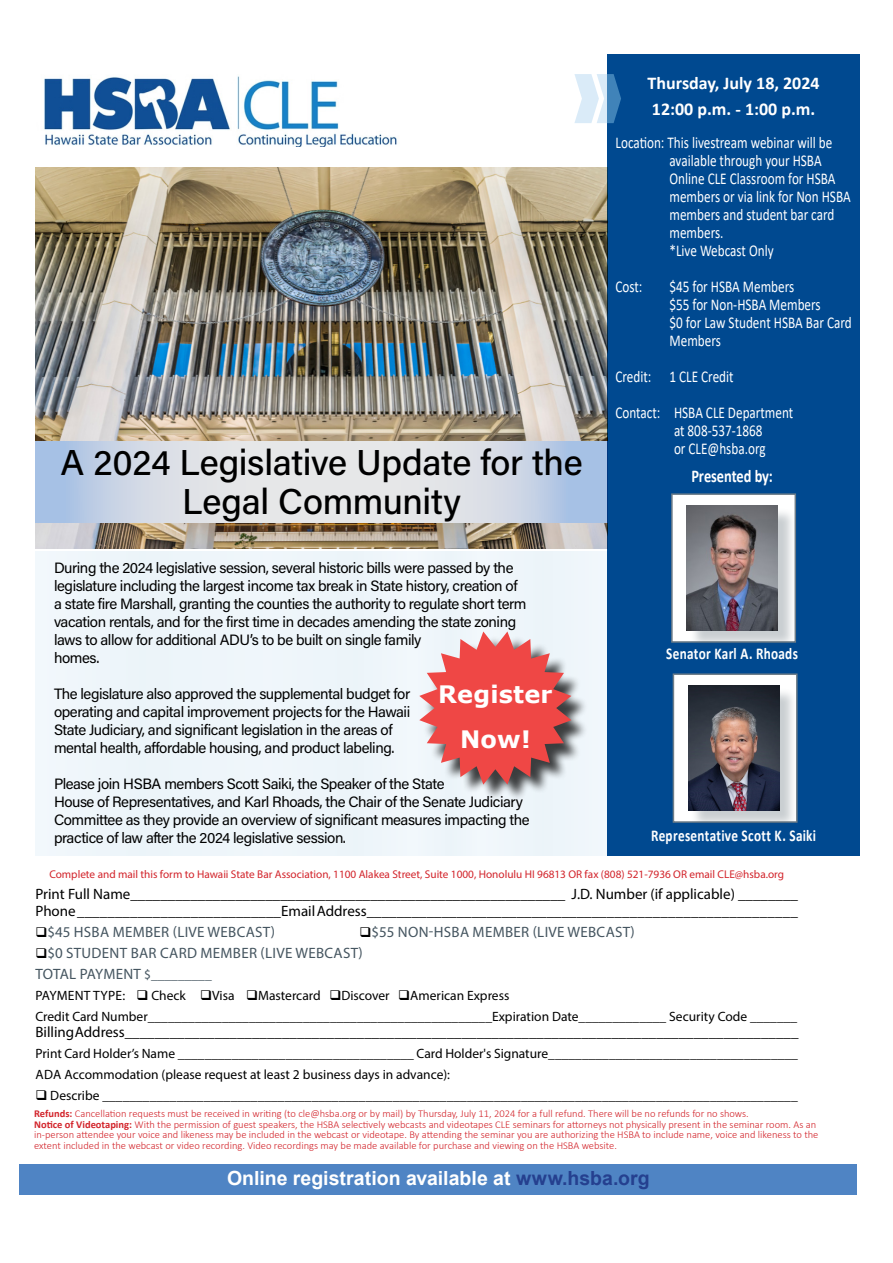
<style>
.page{position:relative;width:893px;height:1263px;background:#fff}
.page>*{position:absolute;margin:0;border:0;box-sizing:border-box;transform-origin:0 0}
.t1{font:36px/39px "Acumin Variable Concept";letter-spacing:-.01em;color:#000;text-align:center}
.t2{font:700 24px/45.5px "Verdana";letter-spacing:.01em;color:#fff;text-align:center}
.t3{font:700 19.5px "Arial";color:#fff}
.t4{font:700 18px/26.2px "Calibri";color:#fff}
.t5{font:700 18px "Calibri";color:#fff;scale:.8 1}
.t6{font:16.5px/18px "Calibri";color:#fff;scale:.8 1}
.t7{font:700 16.5px "Calibri";letter-spacing:.02em;color:#fff;scale:.8 1}
.t8{font:15px/18px "Acumin Variable Concept";letter-spacing:-.03em;color:#000}
.t9{font:15px/16.5px "Myriad Pro";color:#000}
.t10{font:15px/21px "Myriad Pro";letter-spacing:.02em;color:#455560}
.t11{font:13.5px/21px "Myriad Pro";color:#000}
.t12{font:11.25px "Myriad Pro";color:#d2232a}
.t13{font:300 10.5px/10.5px "Calibri";color:#d2232a}
.s1{color:#000}
.s2{font-size:13.5px}
.s3{font-weight:700}
.s4{color:#25408f}
</style>
<div class="page">
<img style="left:35px;top:167px;width:572px;height:382px">
<img style="left:44px;top:76px;width:353px;height:71px">
<svg style="left:35px;top:441px;width:572px;height:82px;background:#d2dae6"></svg>
<div style="left:35px;top:551px;width:574px;height:305px;background:#eef5fa"></div>
<div style="left:607px;top:54px;width:253px;height:802px;background:#004990"></div>
<svg style="left:574px;top:74px;width:47px;height:49px"></svg>
<div style="left:20px;top:1165px;width:837px;height:30px;background:#4f84c4"></div>
<div style="left:671px;top:493px;width:125px;height:150px;background:#fff;border:2px solid #6f7e89"></div>
<div style="left:689px;top:507px;width:108px;height:142px;background:#455560;opacity:.29"></div>
<img style="left:686px;top:505px;width:92px;height:126px">
<div style="left:423px;top:635px;width:166px;height:167px;background:#000;opacity:.75"></div>
<svg style="left:419px;top:631px;width:152px;height:153px"></svg>
<div style="left:673px;top:673px;width:124px;height:150px;background:#fff;border:2px solid #6f7e89"></div>
<div style="left:690px;top:687px;width:108px;height:143px;background:#455560;opacity:.29"></div>
<img style="left:688px;top:685px;width:91px;height:126px">
<h1 class="t1" style="left:61px;top:442px;width:524px">A 2024 Legislative Update for the<br>Legal Community</h1>
<p class="t8" style="left:54px;top:559px;width:474px">During the 2024 legislative session, several historic bills were passed by the legislature including the largest income tax break in State history, creation of a state fire Marshall, granting the counties the authority to regulate short term vacation rentals, and for the first time in decades amending the state zoning laws to allow for additional ADU’s to be built on single family<br>homes.</p>
<p class="t8" style="left:54px;top:685px;width:358px">The legislature also approved the supplemental budget for operating and capital improvement projects for the Hawaii State Judiciary, and significant legislation in the areas of mental health, affordable housing, and product labeling.</p>
<p class="t8" style="left:54px;top:775px;width:477px">Please join HSBA members Scott Saiki, the Speaker of the State<br>House of Representatives, and Karl Rhoads, the Chair of the Senate Judiciary Committee as they provide an overview of significant measures impacting the practice of law after the 2024 legislative session.</p>
<h2 class="t2" style="left:438px;top:671px;width:116px">Register<br>Now!</h2>
<p class="t4" style="left:648px;top:70px;width:174px">Thursday, July 18, 2024<br>12:00 p.m. - 1:00 p.m.</p>
<p class="t6" style="left:669px;top:133px;width:228px;text-indent:-54px">Location: This livestream webinar will be available through your HSBA<br>Online CLE Classroom for HSBA members or via link for Non HSBA members and student bar card members.<br>*Live Webcast Only</p>
<p class="t6" style="left:615px;top:277px;width:35px">Cost:</p>
<p class="t6" style="left:669px;top:277px;width:229px">$45 for HSBA Members<br>$55 for Non-HSBA Members<br>$0 for Law Student HSBA Bar Card<br>Members</p>
<p class="t6" style="left:615px;top:358px;width:224px;line-height:36px">Credit: 1 CLE Credit<br>Contact: HSBA CLE Department</p>
<p class="t6" style="left:674px;top:421px;width:116px">at 808-537-1868 or CLE@hsba.org</p>
<p class="t5" style="left:691px;top:463px;width:103px">Presented by:</p>
<p class="t7" style="left:666px;top:642px;width:166px">Senator Karl A. Rhoads</p>
<p class="t7" style="left:651px;top:823px;width:208px">Representative Scott K. Saiki</p>
<p class="t12" style="left:49px;top:867px;width:736px">Complete and mail this form to Hawaii State Bar Association, 1100 Alakea Street, Suite 1000, Honolulu HI 96813 OR fax (808) 521-7936 OR email CLE@hsba.org</p>
<p class="t9" style="left:35px;top:885px;width:764px">Print Full Name__________________________________________________________ J.D. Number (if applicable) ________<br>Phone ___________________________Email Address_________________________________________________________</p>
<p class="t10" style="left:35px;top:921px;width:241px"><span class="s1">❑</span>$45 HSBA MEMBER (LIVE WEBCAST)</p>
<p class="t10" style="left:359px;top:921px;width:277px"><span class="s1">❑</span>$55 NON-HSBA MEMBER (LIVE WEBCAST)</p>
<p class="t10" style="left:35px;top:942px;width:329px"><span class="s1">❑</span>$0 STUDENT BAR CARD MEMBER (LIVE WEBCAST)<br>TOTAL PAYMENT <span class="s2">$_________</span></p>
<p class="t11" style="left:35px;top:984px;width:763px">PAYMENT TYPE: ❑ Check ❑Visa ❑Mastercard ❑Discover ❑American Express<br>Credit Card Number___________________________________________________Expiration Date_____________ Security Code _______</p>
<p class="t9" style="left:35px;top:1023px;width:765px">Billing Address__________________________________________________________________________________________</p>
<p class="t11" style="left:35px;top:1043px;width:764px">Print Card Holder’s Name ___________________________________ Card Holder's Signature_____________________________________<br>ADA Accommodation (please request at least 2 business days in advance):</p>
<p class="t11" style="left:35px;top:1085px;width:764px">❑ Describe _______________________________________________________________________________________________________</p>
<p class="t13" style="left:34px;top:1108px;width:786px"><span class="s3">Refunds:</span> Cancellation requests must be received in writing (to cle@hsba.org or by mail) by Thursday, July 11, 2024 for a full refund. There will be no refunds for no shows.<br><span class="s3">Notice of Videotaping:</span> With the permission of guest speakers, the HSBA selectively webcasts and videotapes CLE seminars for attorneys not physically present in the seminar room. As an in-person attendee your voice and likeness may be included in the webcast or videotape. By attending the seminar you are authorizing the HSBA to include name, voice and likeness to the extent included in the webcast or video recording. Video recordings may be made available for purchase and viewing on the HSBA website.</p>
<h3 class="t3" style="left:227px;top:1165px;width:424px">Online registration available at <span class="s4">www.hsba.org</span></h3>
</div>
